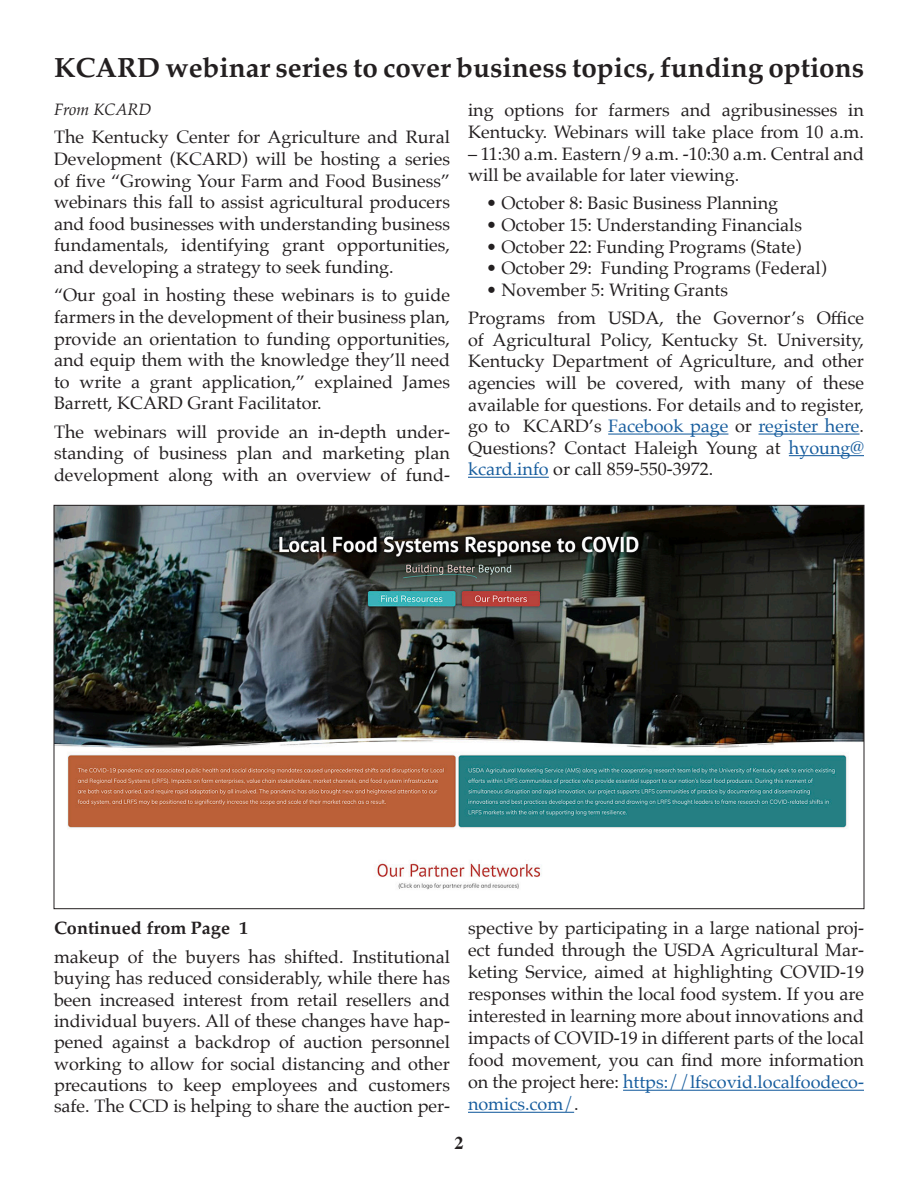
<style>
.page{position:relative;width:918px;height:1188px;background:#fff}
.page>*{position:absolute;margin:0;border:0;box-sizing:border-box;transform-origin:0 0}
.t1{font:700 27.75px "Palatino";color:#231f20}
.t2{font:18px/21.6px "Palatino";color:#231f20;text-align:justify}
.t3{font:700 18px "Palatino";color:#231f20}
.t4{font:700 18px "Times";color:#231f20}
.t5{font:italic 16.5px "Palatino";color:#231f20}
.s1{color:#175d9e}
</style>
<div class="page">
<hr style="left:623px;top:1090px;width:241px;height:1px;background:#175d9e">
<hr style="left:468px;top:1112px;width:106px;height:1px;background:#175d9e">
<img style="left:56px;top:507px;width:806px;height:383px">
<hr style="left:608px;top:434px;width:120px;height:1px;background:#175d9e">
<hr style="left:759px;top:434px;width:101px;height:1px;background:#175d9e">
<hr style="left:789px;top:455px;width:75px;height:1px;background:#175d9e">
<hr style="left:468px;top:477px;width:81px;height:1px;background:#175d9e">
<p class="t1" style="left:54px;top:44px;width:812px">KCARD webinar series to cover business topics, funding options</p>
<p class="t5" style="left:54px;top:96px;width:99px">From KCARD</p>
<p class="t2" style="left:54px;top:126px;width:398px">The Kentucky Center for Agriculture and Rural Development (KCARD) will be hosting a series of five “Growing Your Farm and Food Business” webinars this fall to assist agricultural producers and food businesses with understanding business fundamentals, identifying grant opportunities, and developing a strategy to seek funding.</p>
<p class="t2" style="left:54px;top:284px;width:398px">“Our goal in hosting these webinars is to guide farmers in the development of their business plan, provide an orientation to funding opportunities, and equip them with the knowledge they’ll need to write a grant application,” explained James Barrett, KCARD Grant Facilitator.</p>
<p class="t2" style="left:54px;top:421px;width:397px">The webinars will provide an in-depth under&shy;standing of business plan and marketing plan development along with an overview of fund-</p>
<p class="t2" style="left:468px;top:99px;width:398px">ing options for farmers and agribusinesses in<br>Kentucky. Webinars will take place from 10 a.m.</p>
<p class="t2" style="left:468px;top:143px;width:398px">– 11:30 a.m. Eastern/9 a.m. -10:30 a.m. Central and will be available for later viewing.</p>
<p class="t2" style="left:486px;top:192px;width:294px">• October 8: Basic Business Planning</p>
<p class="t2" style="left:486px;top:214px;width:318px">• October 15: Understanding Financials</p>
<p class="t2" style="left:486px;top:236px;width:317px">• October 22: Funding Programs (State)</p>
<p class="t2" style="left:486px;top:257px;width:342px">• October 29: Funding Programs (Federal)</p>
<p class="t2" style="left:486px;top:279px;width:243px">• November 5: Writing Grants</p>
<p class="t2" style="left:468px;top:307px;width:398px">Programs from USDA, the Governor’s Office of Agricultural Policy, Kentucky St. University, Kentucky Department of Agriculture, and other agencies will be covered, with many of these available for questions. For details and to register, go to KCARD’s <span class="s1">Facebook page</span> or <span class="s1">register here</span>.<br>Questions? Contact Haleigh Young at <span class="s1">hyoung@ kcard.info</span> or call 859-550-3972.</p>
<p class="t3" style="left:54px;top:913px;width:196px">Continued from Page 1</p>
<p class="t2" style="left:54px;top:946px;width:398px">makeup of the buyers has shifted. Institutional buying has reduced considerably, while there has been increased interest from retail resellers and individual buyers. All of these changes have hap&shy;pened against a backdrop of auction personnel working to allow for social distancing and other precautions to keep employees and customers safe. The CCD is helping to share the auction per-</p>
<p class="t2" style="left:468px;top:917px;width:398px;line-height:22px">spective by participating in a large national proj&shy;ect funded through the USDA Agricultural Mar&shy;keting Service, aimed at highlighting COVID-19 responses within the local food system. If you are interested in learning more about innovations and impacts of COVID-19 in different parts of the local food movement, you can find more information on the project here: <span class="s1">https://lfscovid.localfoodeco&shy;nomics.com/</span>.</p>
<p class="t4" style="left:454px;top:1125px;width:10px">2</p>
</div>
